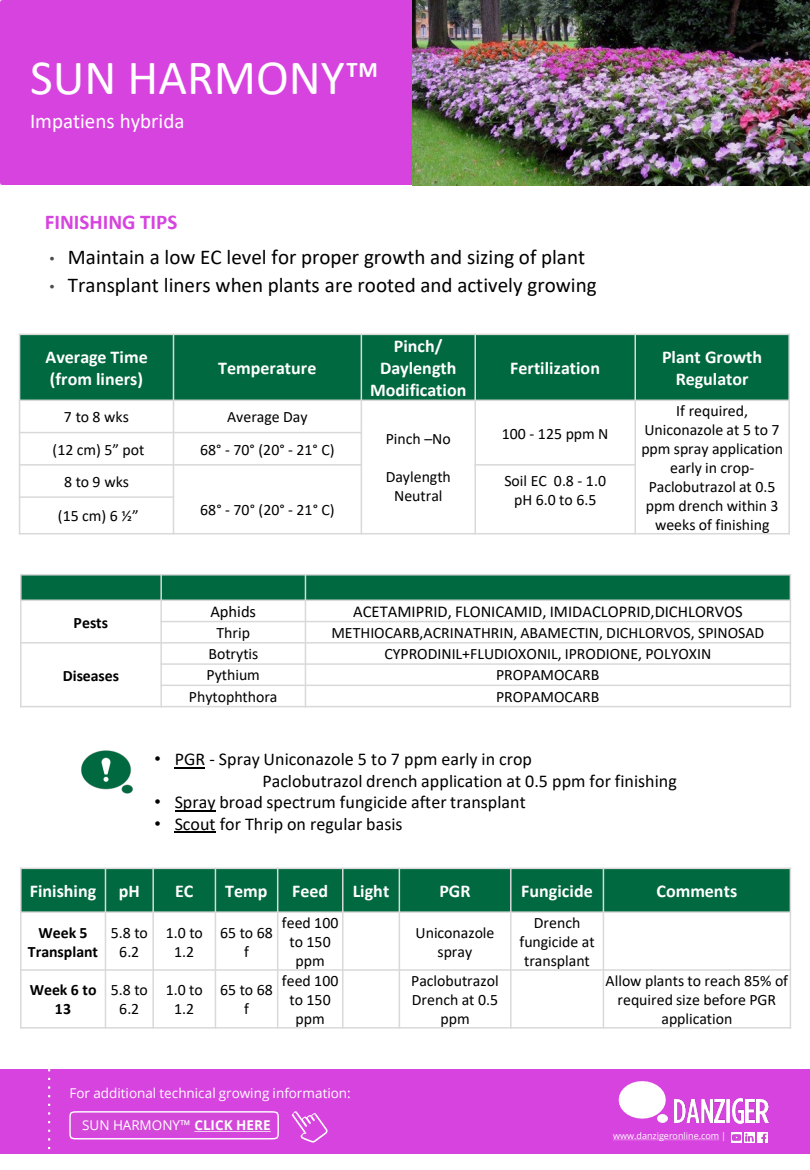
<style>
.page{position:relative;width:810px;height:1170px;background:#fff}
.page>*{position:absolute;margin:0;border:0;box-sizing:border-box;transform-origin:0 0}
.t1{font:49.5px "Calibri";color:#fff}
.t2{font:21px "Calibri";color:#000}
.t3{font:21px "Calibri";letter-spacing:-.005em;color:#fff}
.t4{font:700 21px "Calibri";color:#d743de}
.t5{font:18px "Calibri";color:#000}
.t6{font:700 18px/21.6px "Calibri";letter-spacing:.005em;color:#fff;text-align:center}
.t7{font:16.5px "Calibri";color:#000}
.t8{font:15.9px/18.9px "Calibri";color:#000;text-align:center}
.t9{font:700 15.9px/18.9px "Calibri";letter-spacing:-.005em;color:#000;text-align:center}
.t10{font:13.5px "Open Sans";color:#fff}
.t11{font:9px "Open Sans";color:#fff}
.s1{font-family:"Arial";font-size:15px;color:#4d4d4f}
.s2{font-family:"Arial"}
.s3{font-weight:700}
</style>
<div class="page">
<div style="left:20px;top:334px;width:153px;height:66px;background:#006940"></div>
<div style="left:173px;top:334px;width:188px;height:66px;background:#006940"></div>
<div style="left:361px;top:334px;width:114px;height:66px;background:#006940"></div>
<div style="left:475px;top:334px;width:160px;height:66px;background:#006940"></div>
<div style="left:635px;top:334px;width:154px;height:66px;background:#006940"></div>
<hr style="left:173px;top:334px;width:1px;height:200px;background:#d9d9d9">
<hr style="left:361px;top:334px;width:1px;height:200px;background:#d9d9d9">
<hr style="left:474px;top:334px;width:2px;height:200px;background:#d9d9d9">
<hr style="left:635px;top:334px;width:1px;height:200px;background:#d9d9d9">
<hr style="left:19px;top:400px;width:771px;height:1px;background:#d9d9d9">
<hr style="left:19px;top:432px;width:343px;height:1px;background:#d9d9d9">
<hr style="left:19px;top:464px;width:343px;height:2px;background:#d9d9d9">
<hr style="left:474px;top:464px;width:162px;height:2px;background:#d9d9d9">
<hr style="left:19px;top:496px;width:155px;height:2px;background:#d9d9d9">
<hr style="left:19px;top:334px;width:1px;height:200px;background:#d9d9d9">
<hr style="left:788px;top:334px;width:2px;height:200px;background:#d9d9d9">
<hr style="left:19px;top:334px;width:771px;height:1px;background:#d9d9d9">
<hr style="left:19px;top:533px;width:771px;height:1px;background:#d9d9d9">
<div style="left:21px;top:575px;width:140px;height:25px;background:#006940"></div>
<div style="left:161px;top:575px;width:144px;height:25px;background:#006940"></div>
<div style="left:305px;top:575px;width:485px;height:25px;background:#006940"></div>
<hr style="left:160px;top:574px;width:2px;height:133px;background:#d9d9d9">
<hr style="left:305px;top:574px;width:1px;height:133px;background:#d9d9d9">
<hr style="left:20px;top:600px;width:771px;height:1px;background:#d9d9d9">
<hr style="left:160px;top:621px;width:631px;height:1px;background:#d9d9d9">
<hr style="left:20px;top:642px;width:771px;height:2px;background:#d9d9d9">
<hr style="left:160px;top:663px;width:631px;height:2px;background:#d9d9d9">
<hr style="left:160px;top:685px;width:631px;height:1px;background:#d9d9d9">
<hr style="left:20px;top:574px;width:2px;height:133px;background:#d9d9d9">
<hr style="left:790px;top:574px;width:1px;height:133px;background:#d9d9d9">
<hr style="left:20px;top:574px;width:771px;height:2px;background:#d9d9d9">
<hr style="left:20px;top:706px;width:771px;height:1px;background:#d9d9d9">
<hr style="left:175px;top:767px;width:30px;height:1px;background:#000">
<hr style="left:175px;top:810px;width:41px;height:2px;background:#000">
<hr style="left:175px;top:832px;width:41px;height:1px;background:#000">
<img style="left:81px;top:750px;width:52px;height:44px">
<div style="left:21px;top:868px;width:84px;height:44px;background:#006940"></div>
<div style="left:105px;top:868px;width:48px;height:44px;background:#006940"></div>
<div style="left:153px;top:868px;width:62px;height:44px;background:#006940"></div>
<div style="left:215px;top:868px;width:63px;height:44px;background:#006940"></div>
<div style="left:278px;top:868px;width:65px;height:44px;background:#006940"></div>
<div style="left:343px;top:868px;width:56px;height:44px;background:#006940"></div>
<div style="left:399px;top:868px;width:112px;height:44px;background:#006940"></div>
<div style="left:511px;top:868px;width:92px;height:44px;background:#006940"></div>
<div style="left:603px;top:868px;width:187px;height:44px;background:#006940"></div>
<hr style="left:105px;top:868px;width:1px;height:161px;background:#d9d9d9">
<hr style="left:152px;top:868px;width:2px;height:161px;background:#d9d9d9">
<hr style="left:215px;top:868px;width:1px;height:161px;background:#d9d9d9">
<hr style="left:277px;top:868px;width:1px;height:161px;background:#d9d9d9">
<hr style="left:342px;top:868px;width:2px;height:161px;background:#d9d9d9">
<hr style="left:399px;top:868px;width:1px;height:161px;background:#d9d9d9">
<hr style="left:510px;top:868px;width:2px;height:161px;background:#d9d9d9">
<hr style="left:603px;top:868px;width:1px;height:161px;background:#d9d9d9">
<hr style="left:20px;top:911px;width:771px;height:2px;background:#d9d9d9">
<hr style="left:20px;top:969px;width:771px;height:2px;background:#d9d9d9">
<hr style="left:20px;top:868px;width:2px;height:161px;background:#d9d9d9">
<hr style="left:790px;top:868px;width:1px;height:161px;background:#d9d9d9">
<hr style="left:20px;top:868px;width:771px;height:1px;background:#d9d9d9">
<hr style="left:20px;top:1027px;width:771px;height:2px;background:#d9d9d9">
<div style="left:0;top:1069px;width:810px;height:85px;background:#d743de"></div>
<img style="left:675px;top:1099px;width:37px;height:24px">
<img style="left:715px;top:1099px;width:9px;height:24px">
<svg style="left:726px;top:1099px;width:4px;height:24px"></svg>
<img style="left:732px;top:1099px;width:11px;height:24px">
<img style="left:746px;top:1099px;width:9px;height:24px">
<img style="left:757px;top:1099px;width:11px;height:24px">
<svg style="left:619px;top:1081px;width:49px;height:42px"></svg>
<svg style="left:613px;top:1140px;width:106px;height:1px"></svg>
<svg style="left:731px;top:1132px;width:37px;height:10px"></svg>
<svg style="left:292px;top:1111px;width:36px;height:32px"></svg>
<svg style="left:69px;top:1111px;width:210px;height:29px"></svg>
<svg style="left:48px;top:1069px;width:2px;height:81px"></svg>
<div style="left:0;top:0;width:413px;height:185px;background:#d743de"></div>
<img style="left:413px;top:0;width:397px;height:185px">
<p class="t1" style="left:30px;top:43px;width:351px">SUN HARMONY™</p>
<p class="t3" style="left:30px;top:107px;width:156px">Impatiens hybrida</p>
<p class="t4" style="left:45px;top:207px;width:134px">FINISHING TIPS</p>
<p class="t2" style="left:49px;top:243px;width:537px"><span class="s1">•</span> Maintain a low EC level for proper growth and sizing of plant</p>
<p class="t2" style="left:49px;top:271px;width:549px"><span class="s1">•</span> Transplant liners when plants are rooted and actively growing</p>
<p class="t6" style="left:45px;top:346px;width:104px;text-align:left">Average Time (from liners)</p>
<p class="t6" style="left:218px;top:357px;width:100px">Temperature</p>
<p class="t8" style="left:64px;top:407px;width:67px">7 to 8 wks</p>
<p class="t8" style="left:227px;top:407px;width:82px">Average Day</p>
<p class="t8" style="left:53px;top:440px;width:93px">(12 cm) 5” pot</p>
<p class="t8" style="left:200px;top:440px;width:136px">68° - 70° (20° - 21° C)</p>
<p class="t8" style="left:64px;top:472px;width:67px">8 to 9 wks</p>
<p class="t8" style="left:200px;top:500px;width:136px">68° - 70° (20° - 21° C)</p>
<p class="t8" style="left:58px;top:506px;width:82px">(15 cm) 6 ½”</p>
<p class="t6" style="left:370px;top:335px;width:98px">Pinch/<br>Daylength<br>Modification</p>
<p class="t8" style="left:386px;top:429px;width:67px">Pinch –No</p>
<p class="t8" style="left:386px;top:467px;width:67px">Daylength<br>Neutral</p>
<p class="t6" style="left:510px;top:357px;width:91px">Fertilization</p>
<p class="t6" style="left:662px;top:346px;width:102px">Plant Growth<br>Regulator</p>
<p class="t8" style="left:502px;top:423px;width:108px">100 - 125 ppm N</p>
<p class="t8" style="left:504px;top:471px;width:103px">Soil EC 0.8 - 1.0 pH 6.0 to 6.5</p>
<p class="t8" style="left:641px;top:401px;width:143px">If required,<br>Uniconazole at 5 to 7 ppm spray application early in crop-<br>Paclobutrazol at 0.5 ppm drench within 3 weeks of finishing</p>
<p class="t9" style="left:74px;top:613px;width:36px">Pests</p>
<p class="t9" style="left:63px;top:666px;width:58px">Diseases</p>
<p class="t7" style="left:210px;top:600px;width:47px">Aphids</p>
<p class="t7" style="left:353px;top:600px;width:391px">ACETAMIPRID, FLONICAMID, IMIDACLOPRID,DICHLORVOS</p>
<p class="t8" style="left:217px;top:623px;width:35px">Thrip</p>
<p class="t8" style="left:331px;top:623px;width:434px">METHIOCARB,ACRINATHRIN, ABAMECTIN, DICHLORVOS, SPINOSAD</p>
<p class="t8" style="left:208px;top:644px;width:51px">Botrytis</p>
<p class="t8" style="left:384px;top:644px;width:329px">CYPRODINIL+FLUDIOXONIL, IPRODIONE, POLYOXIN</p>
<p class="t8" style="left:207px;top:665px;width:55px">Pythium</p>
<p class="t8" style="left:496px;top:665px;width:105px">PROPAMOCARB</p>
<p class="t8" style="left:189px;top:687px;width:90px">Phytophthora</p>
<p class="t8" style="left:496px;top:687px;width:105px">PROPAMOCARB</p>
<p class="t5" style="left:154px;top:747px;width:379px"><span class="s2">•</span> PGR - Spray Uniconazole 5 to 7 ppm early in crop</p>
<p class="t5" style="left:262px;top:768px;width:416px">Paclobutrazol drench application at 0.5 ppm for finishing</p>
<p class="t5" style="left:154px;top:790px;width:373px"><span class="s2">•</span> Spray broad spectrum fungicide after transplant</p>
<p class="t5" style="left:154px;top:811px;width:250px"><span class="s2">•</span> Scout for Thrip on regular basis</p>
<p class="t6" style="left:30px;top:880px;width:68px">Finishing</p>
<p class="t6" style="left:119px;top:880px;width:23px">pH</p>
<p class="t6" style="left:175px;top:880px;width:20px">EC</p>
<p class="t6" style="left:225px;top:880px;width:44px">Temp</p>
<p class="t6" style="left:292px;top:880px;width:37px">Feed</p>
<p class="t6" style="left:353px;top:880px;width:38px">Light</p>
<p class="t6" style="left:439px;top:880px;width:33px">PGR</p>
<p class="t6" style="left:521px;top:880px;width:73px">Fungicide</p>
<p class="t6" style="left:657px;top:880px;width:82px">Comments</p>
<p class="t9" style="left:28px;top:923px;width:72px">Week 5<br>Transplant</p>
<p class="t8" style="left:111px;top:923px;width:39px">5.8 to<br>6.2</p>
<p class="t8" style="left:166px;top:923px;width:39px">1.0 to<br>1.2</p>
<p class="t8" style="left:220px;top:923px;width:54px">65 to 68 f</p>
<p class="t8" style="left:282px;top:913px;width:58px">feed 100 to 150 ppm</p>
<p class="t8" style="left:416px;top:923px;width:80px">Uniconazole spray</p>
<p class="t8" style="left:519px;top:913px;width:77px">Drench fungicide at transplant</p>
<p class="t9" style="left:30px;top:981px;width:68px">Week 6 to<br>13</p>
<p class="t8" style="left:111px;top:980px;width:39px">5.8 to<br>6.2</p>
<p class="t8" style="left:166px;top:980px;width:39px">1.0 to<br>1.2</p>
<p class="t8" style="left:220px;top:980px;width:54px">65 to 68 f</p>
<p class="t8" style="left:282px;top:971px;width:58px">feed 100 to 150 ppm</p>
<p class="t8" style="left:411px;top:971px;width:89px">Paclobutrazol<br>Drench at 0.5 ppm</p>
<p class="t8" style="left:606px;top:971px;width:184px">Allow plants to reach 85% of required size before PGR application</p>
<p class="t10" style="left:69px;top:1083px;width:283px">For additional technical growing information:</p>
<p class="t10" style="left:82px;top:1116px;width:190px">SUN HARMONY™ <span class="s3">CLICK HERE</span></p>
<p class="t11" style="left:613px;top:1130px;width:114px">www.danzigeronline.com |</p>
</div>
